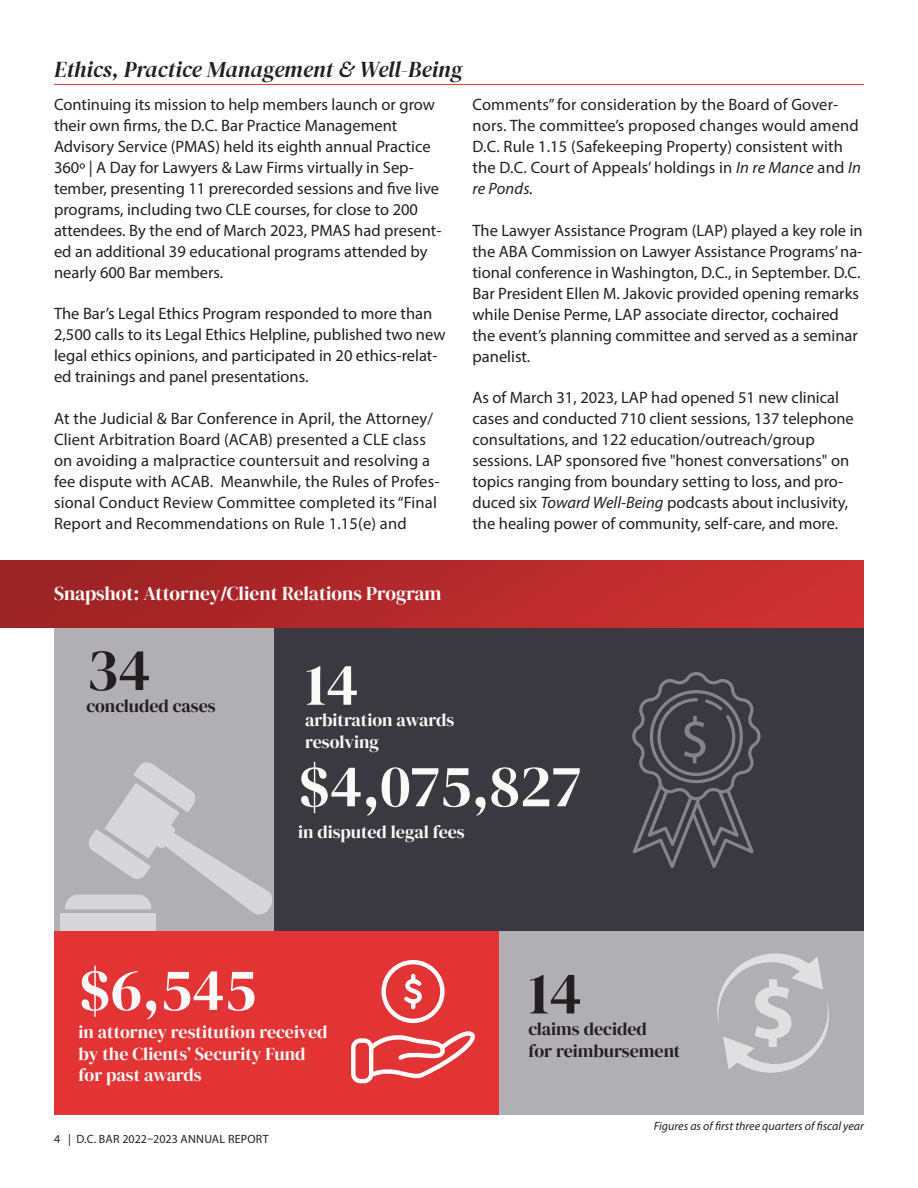
<style>
.page{position:relative;width:918px;height:1188px;background:#fff}
.page>*{position:absolute;margin:0;border:0;box-sizing:border-box;transform-origin:0 0}
.t1{font:60px "DM Serif Display";color:#fafaf8}
.t2{font:60px "DM Serif Display";color:#231f20}
.t3{font:57.9px "Myriad Pro";color:#afafb2}
.t4{font:italic 22.5px "DM Serif Display";color:#231f20}
.t5{font:19.5px "DM Serif Display";color:#fafaf8}
.t6{font:18px/21.6px "DM Serif Display";color:#fafaf8}
.t7{font:18px/21.6px "DM Serif Display";color:#231f20}
.t8{font:16.5px/21px "Myriad Pro";color:#231f20}
.t9{font:italic 12px "Myriad Pro";color:#231f20}
.t10{font:12px "Myriad Pro";letter-spacing:.02em;color:#231f20}
.s1{font-style:italic}
.s2{font-family:"Myriad Pro";font-weight:700}
</style>
<div class="page">
<div style="left:492px;top:931px;width:372px;height:184px;background:#b0afb2"></div>
<div style="left:274px;top:612px;width:590px;height:319px;background:#3a3940"></div>
<div style="left:54px;top:621px;width:220px;height:310px;background:#b0afb2"></div>
<hr style="left:54px;top:84px;width:810px;height:1px;background:#e23335">
<img style="left:0;top:560px;width:864px;height:68px">
<div style="left:60px;top:914px;width:96px;height:17px;background:#d7d6d8"></div>
<svg style="left:65px;top:762px;width:208px;height:153px"></svg>
<svg style="left:632px;top:672px;width:129px;height:196px"></svg>
<div style="left:54px;top:931px;width:445px;height:184px;background:#e23335"></div>
<svg style="left:404px;top:976px;width:18px;height:31px"></svg>
<div style="left:381px;top:960px;width:64px;height:63px;border:4px solid #fff;border-radius:50%"></div>
<div style="left:351px;top:1038px;width:22px;height:45px;border:4px solid #fff;border-radius:7px"></div>
<svg style="left:365px;top:1022px;width:110px;height:59px"></svg>
<svg style="left:717px;top:954px;width:112px;height:119px"></svg>
<h3 class="t4" style="left:54px;top:57px;width:410px">Ethics, Practice Management &amp; Well-Being</h3>
<p class="t8" style="left:54px;top:94px;width:389px">Continuing its mission to help members launch or grow their own firms, the D.C. Bar Practice Management Advisory Service (PMAS) held its eighth annual Practice 360º | A Day for Lawyers &amp; Law Firms virtually in Sep&shy;tember, presenting 11 prerecorded sessions and five live programs, including two CLE courses, for close to 200 attendees. By the end of March 2023, PMAS had present&shy;ed an additional 39 educational programs attended by nearly 600 Bar members.</p>
<p class="t8" style="left:54px;top:303px;width:393px">The Bar’s Legal Ethics Program responded to more than 2,500 calls to its Legal Ethics Helpline, published two new legal ethics opinions, and participated in 20 ethics-relat&shy;ed trainings and panel presentations.</p>
<p class="t8" style="left:54px;top:407px;width:387px">At the Judicial &amp; Bar Conference in April, the Attorney/ Client Arbitration Board (ACAB) presented a CLE class on avoiding a malpractice countersuit and resolving a fee dispute with ACAB. Meanwhile, the Rules of Profes&shy;sional Conduct Review Committee completed its “Final Report and Recommendations on Rule 1.15(e) and</p>
<p class="t8" style="left:473px;top:94px;width:390px">Comments” for consideration by the Board of Gover&shy;nors. The committee’s proposed changes would amend D.C. Rule 1.15 (Safekeeping Property) consistent with the D.C. Court of Appeals’ holdings in <span class="s1">In re Mance</span> and <span class="s1">In re Ponds.</span></p>
<p class="t8" style="left:473px;top:219px;width:392px">The Lawyer Assistance Program (LAP) played a key role in the ABA Commission on Lawyer Assistance Programs’ na&shy;tional conference in Washington, D.C., in September. D.C.<br>Bar President Ellen M. Jakovic provided opening remarks while Denise Perme, LAP associate director, cochaired the event’s planning committee and served as a seminar panelist.</p>
<p class="t8" style="left:473px;top:386px;width:383px">As of March 31, 2023, LAP had opened 51 new clinical cases and conducted 710 client sessions, 137 telephone consultations, and 122 education/outreach/group sessions. LAP sponsored five "honest conversations" on topics ranging from boundary setting to loss, and pro&shy;duced six <span class="s1">Toward Well-Being</span> podcasts about inclusivity, the healing power of community, self-care, and more.</p>
<p class="t5" style="left:54px;top:582px;width:389px">Snapshot: Attorney<span class="s2">/</span>Client Relations Program</p>
<h1 class="t2" style="left:86px;top:635px;width:66px">34</h1>
<p class="t7" style="left:86px;top:695px;width:131px">concluded cases</p>
<h1 class="t1" style="left:305px;top:650px;width:55px">14</h1>
<p class="t6" style="left:305px;top:710px;width:151px">arbitration awards resolving</p>
<h2 class="t3" style="left:680px;top:703px;width:31px">$</h2>
<h1 class="t1" style="left:298px;top:751px;width:284px">$4,075,827</h1>
<p class="t6" style="left:298px;top:821px;width:168px">in disputed legal fees</p>
<h1 class="t1" style="left:79px;top:955px;width:179px">$6,545</h1>
<p class="t6" style="left:79px;top:1022px;width:250px">in attorney restitution received by the Clients’ Security Fund for past awards</p>
<p class="t10" style="left:54px;top:1132px;width:216px">4 | D.C. BAR 2022–2023 ANNUAL REPORT</p>
<h1 class="t2" style="left:528px;top:959px;width:55px">14</h1>
<p class="t7" style="left:528px;top:1018px;width:154px">claims decided<br>for reimbursement</p>
<p class="t9" style="left:654px;top:1119px;width:212px">Figures as of first three quarters of fiscal year</p>
</div>
